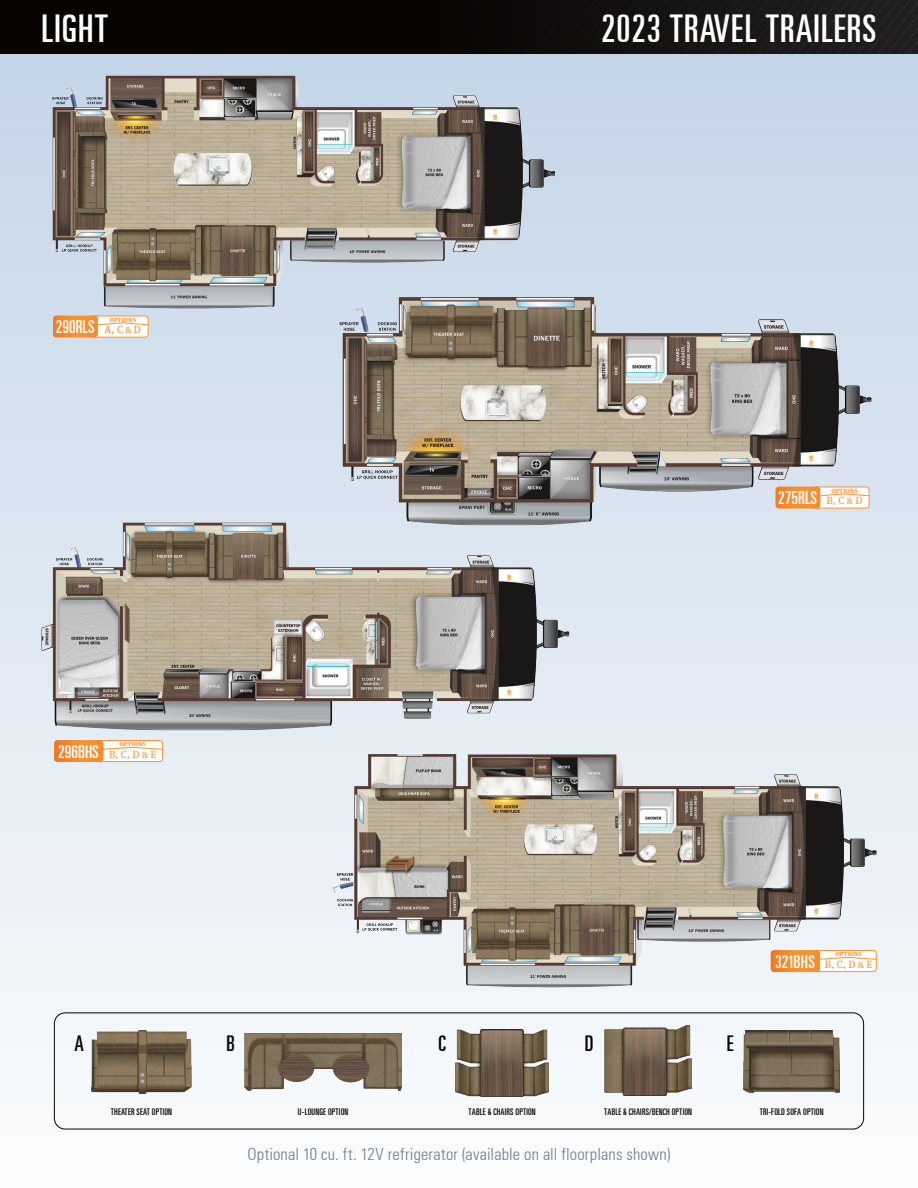
<style>
.page{position:relative;width:918px;height:1188px;background:#fff}
.page>*{position:absolute;margin:0;border:0;box-sizing:border-box;transform-origin:0 0}
.t1{font:ultra-condensed 37.5px "Nova Ultra S Si";letter-spacing:.03em;color:#fff}
.t2{font:ultra-condensed 21.15px "Nova Ultra S Si";color:#070301}
.t3{font:ultra-condensed 17.4px "Nova Ultra S Si";color:#fff}
.t4{font:300 condensed 16.5px "Nova Light Condensed S Si";letter-spacing:.01em;color:#717c88}
.t5{font:ultra-condensed 9px "Nova Ultra S Si";letter-spacing:.02em;color:#070301}
.t6{font:700 6px "Meta Serif";letter-spacing:.02em;color:#f79332}
.s1{font-family:"Meta Serif Pro";font-stretch:normal;font-size:10.5px;color:#f79332}
.s2{font-family:"Meta Serif Pro";font-stretch:normal;font-size:8.7px;color:#f79332}
</style>
<div class="page">
<div style="left:0;top:54px;width:918px;height:1134px;background:linear-gradient(to bottom,#c4d5e8,#fafcfd)"></div>
<svg style="left:0;top:0;width:918px;height:54px;background:#0e0b0a"></svg>
<div style="left:54px;top:1012px;width:810px;height:117px;border:1px solid #070301;border-radius:11px"></div>
<img style="left:45px;top:76px;width:510px;height:237px">
<div style="left:90px;top:316px;width:58px;height:21px;background:#fff;border-radius:3px"></div>
<div style="left:90px;top:316px;width:58px;height:22px;border:1px solid #f79332;border-radius:3px"></div>
<div style="left:53px;top:316px;width:45px;height:22px;background:linear-gradient(to right,#f58428,#f69433);border-radius:3px"></div>
<svg style="left:97px;top:322px;width:51px;height:3px"></svg>
<img style="left:337px;top:295px;width:535px;height:230px">
<div style="left:812px;top:487px;width:57px;height:21px;background:#fff;border-radius:3px"></div>
<div style="left:812px;top:487px;width:57px;height:21px;border:1px solid #f79332;border-radius:3px"></div>
<div style="left:776px;top:487px;width:44px;height:21px;background:linear-gradient(to right,#f58428,#f69332);border-radius:3px"></div>
<svg style="left:820px;top:493px;width:49px;height:3px"></svg>
<img style="left:41px;top:520px;width:528px;height:210px">
<div style="left:96px;top:740px;width:67px;height:22px;background:#fff;border-radius:3px"></div>
<div style="left:95px;top:740px;width:68px;height:22px;border:1px solid #f79332;border-radius:3px"></div>
<div style="left:54px;top:740px;width:49px;height:22px;background:linear-gradient(to right,#f47d24,#f79734);border-radius:3px"></div>
<svg style="left:103px;top:747px;width:60px;height:3px"></svg>
<img style="left:332px;top:754px;width:545px;height:237px">
<div style="left:814px;top:950px;width:62px;height:22px;background:#fff;border-radius:3px"></div>
<div style="left:813px;top:950px;width:64px;height:22px;border:1px solid #f79332;border-radius:3px"></div>
<div style="left:771px;top:950px;width:49px;height:22px;background:linear-gradient(to right,#f57e24,#f79634);border-radius:3px"></div>
<svg style="left:819px;top:957px;width:57px;height:3px"></svg>
<img style="left:92px;top:1030px;width:99px;height:64px">
<img style="left:456px;top:1029px;width:93px;height:67px">
<img style="left:605px;top:1026px;width:86px;height:69px">
<img style="left:245px;top:1033px;width:156px;height:58px">
<img style="left:744px;top:1031px;width:95px;height:62px">
<h1 class="t1" style="left:42px;top:7px;width:68px">LIGHT</h1>
<h1 class="t1" style="left:602px;top:5px;width:276px">2023 TRAVEL TRAILERS</h1>
<p class="t6" style="left:110px;top:316px;width:28px">OPTIONS</p>
<h3 class="t3" style="left:56px;top:317px;width:87px">290RLS <span class="s1">A, C</span> <span class="s2">&amp;</span> <span class="s1">D</span></h3>
<p class="t6" style="left:831px;top:487px;width:28px">OPTIONS</p>
<h3 class="t3" style="left:778px;top:488px;width:86px">275RLS <span class="s1">B, C</span> <span class="s2">&amp;</span> <span class="s1">D</span></h3>
<p class="t6" style="left:120px;top:741px;width:28px">OPTIONS</p>
<h3 class="t3" style="left:58px;top:741px;width:100px">296BHS <span class="s1">B, C, D</span> <span class="s2">&amp;</span> <span class="s1">E</span></h3>
<h2 class="t2" style="left:74px;top:1031px;width:11px">A</h2>
<p class="t5" style="left:111px;top:1106px;width:63px">THEATER SEAT OPTION</p>
<h2 class="t2" style="left:438px;top:1031px;width:9px">C</h2>
<h2 class="t2" style="left:226px;top:1031px;width:10px">B</h2>
<h2 class="t2" style="left:585px;top:1031px;width:10px">D</h2>
<h2 class="t2" style="left:727px;top:1031px;width:8px">E</h2>
<p class="t6" style="left:835px;top:951px;width:28px">OPTIONS</p>
<h3 class="t3" style="left:775px;top:951px;width:99px">321BHS <span class="s1">B, C, D</span> <span class="s2">&amp;</span> <span class="s1">E</span></h3>
<p class="t5" style="left:298px;top:1106px;width:52px">U-LOUNGE OPTION</p>
<p class="t5" style="left:760px;top:1106px;width:65px">TRI-FOLD SOFA OPTION</p>
<p class="t5" style="left:469px;top:1106px;width:69px">TABLE &amp; CHAIRS OPTION</p>
<p class="t5" style="left:604px;top:1106px;width:89px">TABLE &amp; CHAIRS/BENCH OPTION</p>
<h3 class="t4" style="left:248px;top:1144px;width:424px">Optional 10 cu. ft. 12V refrigerator (available on all floorplans shown)</h3>
</div>
